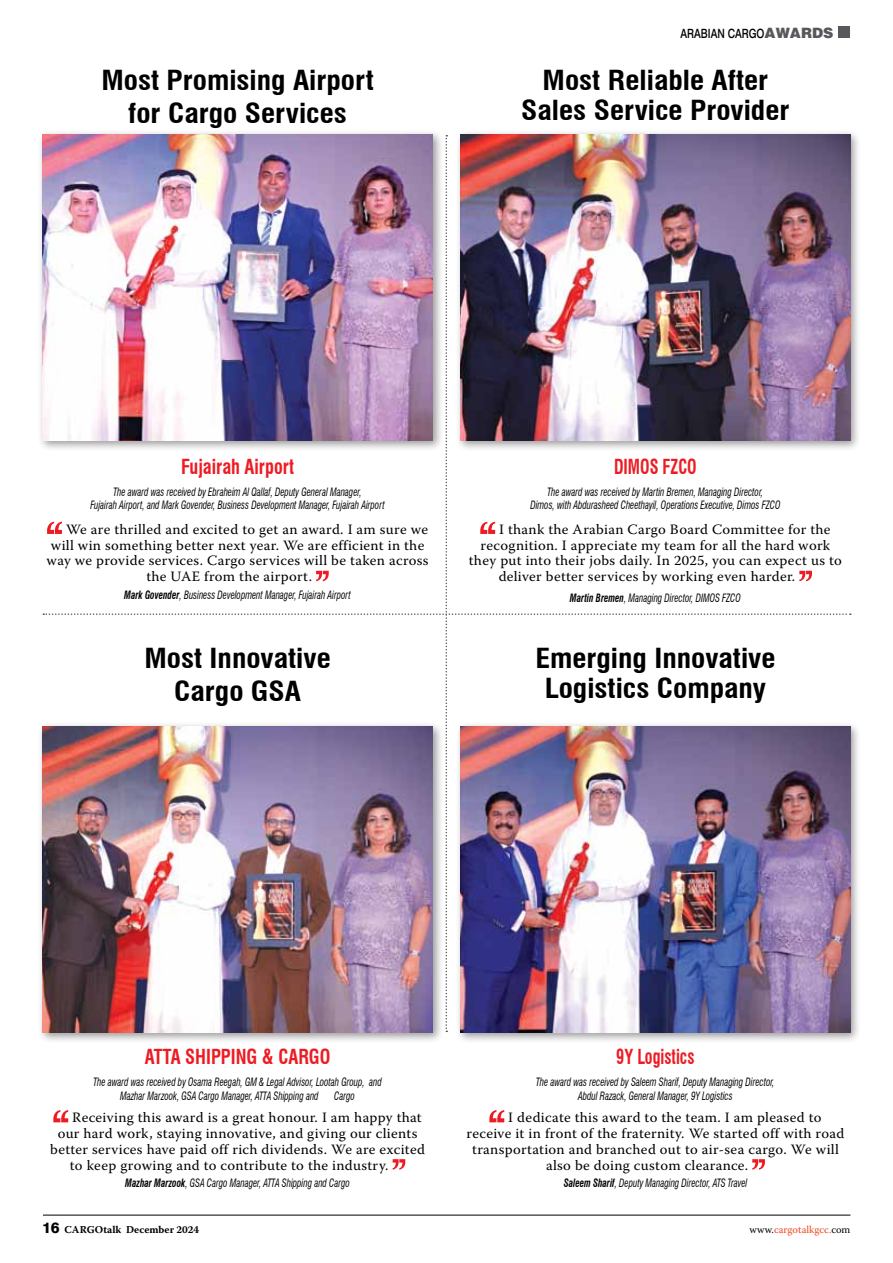
<style>
.page{position:relative;width:893px;height:1263px;background:#fff}
.page>*{position:absolute;margin:0;border:0;box-sizing:border-box;transform-origin:0 0}
.t1{font:700 condensed 27px/32.4px "Swiss 721 BT";color:#000;text-align:center;scale:1.1 1}
.t2{font:700 condensed 20.25px "Swiss 721 BT";color:#ed1c24;scale:.9 1}
.t3{font:700 condensed 20.25px "Swiss 721 BT";color:#ed1c24;scale:.8 1}
.t4{font:14.25px "Warnock Pro";letter-spacing:.02em;color:#000}
.t5{font:500 12.75px "Swiss 721 BT";color:#000;scale:.8 1}
.t6{font:italic condensed 11.25px/13.5px "Swiss 721 BT";color:#000;text-align:center;scale:.8 1}
.t7{font:700 10.5px "Warnock Pro";letter-spacing:.005em;color:#000}
.t8{font:10.5px "Warnock Pro";color:#ef4622}
.s1{font-family:"Helv";font-weight:900;font-size:14.25px;color:#57585b}
.s2{font-weight:700}
.s3{font-family:"Swiss 721 BT";font-weight:800;font-size:15px}
.s4{color:#000}
</style>
<div class="page">
<hr style="left:43px;top:1215px;width:807px;height:1px;background:#000">
<div style="left:838px;top:27px;width:12px;height:11px;background:#57585b"></div>
<div style="left:37px;top:129px;width:407px;height:322px;background:#000;opacity:.4"></div>
<div style="left:455px;top:129px;width:407px;height:322px;background:#000;opacity:.4"></div>
<div style="left:37px;top:721px;width:407px;height:322px;background:#000;opacity:.4"></div>
<div style="left:455px;top:721px;width:407px;height:322px;background:#000;opacity:.4"></div>
<svg style="left:53px;top:1110px;width:15px;height:12px"></svg>
<svg style="left:393px;top:1159px;width:12px;height:10px"></svg>
<svg style="left:489px;top:1110px;width:15px;height:12px"></svg>
<svg style="left:752px;top:1159px;width:13px;height:10px"></svg>
<img style="left:43px;top:135px;width:808px;height:897px">
<h1 class="t1" style="left:101px;top:64px;width:249px">Most Promising Airport for Cargo Services</h1>
<p class="t5" style="left:680px;top:26px;width:193px">ARABIAN CARGO<span class="s1">AWARDS</span></p>
<h1 class="t1" style="left:521px;top:66px;width:245px;line-height:29.4px">Most Reliable After<br>Sales Service Provider</h1>
<h2 class="t2" style="left:181px;top:454px;width:127px">Fujairah Airport</h2>
<p class="t6" style="left:90px;top:485px;width:369px">The award was received by Ebraheim Al Qallaf, Deputy General Manager,<br>Fujairah Airport, and Mark Govender, Business Development Manager, Fujairah Airport</p>
<p class="t4" style="left:66px;top:521px;width:364px">We are thrilled and excited to get an award. I am sure we</p>
<p class="t4" style="left:51px;top:536px;width:375px">will win something better next year. We are efficient in the</p>
<p class="t4" style="left:47px;top:552px;width:384px">way we provide services. Cargo services will be taken across</p>
<p class="t4" style="left:146px;top:568px;width:167px">the UAE from the airport.</p>
<p class="t6" style="left:124px;top:588px;width:285px"><span class="s2">Mark Govender</span>, Business Development Manager, Fujairah Airport</p>
<h1 class="t1" style="left:144px;top:642px;width:171px">Most Innovative<br>Cargo GSA</h1>
<h2 class="t3" style="left:614px;top:454px;width:103px">DIMOS FZCO</h2>
<p class="t6" style="left:530px;top:485px;width:314px">The award was received by Martin Bremen, Managing Director,<br>Dimos, with Abdurasheed Cheethayil, Operations Executive, Dimos FZCO</p>
<p class="t4" style="left:499px;top:521px;width:333px">I thank the Arabian Cargo Board Committee for the</p>
<p class="t4" style="left:481px;top:536px;width:351px">recognition. I appreciate my team for all the hard work</p>
<p class="t4" style="left:469px;top:552px;width:374px">they put into their jobs daily. In 2025, you can expect us to</p>
<p class="t4" style="left:499px;top:568px;width:298px">deliver better services by working even harder.</p>
<p class="t6" style="left:570px;top:591px;width:215px"><span class="s2">Martin Bremen</span>, Managing Director, DIMOS FZCO</p>
<h1 class="t1" style="left:535px;top:644px;width:220px;line-height:29.4px">Emerging Innovative<br>Logistics Company</h1>
<h2 class="t2" style="left:145px;top:1045px;width:67px">ATTA Shipping</h2>
<h2 class="t2" style="left:262px;top:1045px;width:78px">&amp; Cargo</h2>
<p class="t6" style="left:120px;top:1075px;width:328px;text-align:left;text-indent:-27px">The award was received by Osama Reegah, GM &amp; Legal Advisor, Lootah Group, and<br>Mazhar Marzook, GSA Cargo Manager, ATTA Shipping and</p>
<p class="t6" style="left:334px;top:1089px;width:27px">Cargo</p>
<p class="t4" style="left:72px;top:1109px;width:351px">Receiving this award is a great honour. I am happy that</p>
<p class="t4" style="left:58px;top:1125px;width:361px">our hard work, staying innovative, and giving our clients</p>
<p class="t4" style="left:50px;top:1140px;width:376px">better services have paid off rich dividends. We are excited</p>
<p class="t4" style="left:70px;top:1156px;width:320px">to keep growing and to contribute to the industry.</p>
<p class="t6" style="left:125px;top:1176px;width:282px"><span class="s2">Mazhar Marzook</span>, GSA Cargo Manager, ATTA Shipping and Cargo</p>
<h2 class="t3" style="left:616px;top:1045px;width:99px">9Y Logistics</h2>
<p class="t6" style="left:536px;top:1075px;width:299px">The award was received by Saleem Sharif, Deputy Managing Director,<br>Abdul Razack, General Manager, 9Y Logistics</p>
<p class="t4" style="left:508px;top:1109px;width:315px">I dedicate this award to the team. I am pleased to</p>
<p class="t4" style="left:467px;top:1125px;width:379px">receive it in front of the fraternity. We started off with road</p>
<p class="t4" style="left:472px;top:1140px;width:368px">transportation and branched out to air-sea cargo. We will</p>
<p class="t4" style="left:546px;top:1156px;width:204px">also be doing custom clearance.</p>
<p class="t6" style="left:564px;top:1176px;width:231px"><span class="s2">Saleem Sharif</span>, Deputy Managing Director, ATS Travel</p>
<p class="t7" style="left:42px;top:1223px;width:159px"><span class="s3">16</span> CARGOtalk December 2024</p>
<p class="t8" style="left:749px;top:1223px;width:103px"><span class="s4">www.</span>cargotalkgcc.<span class="s4">com</span></p>
</div>
